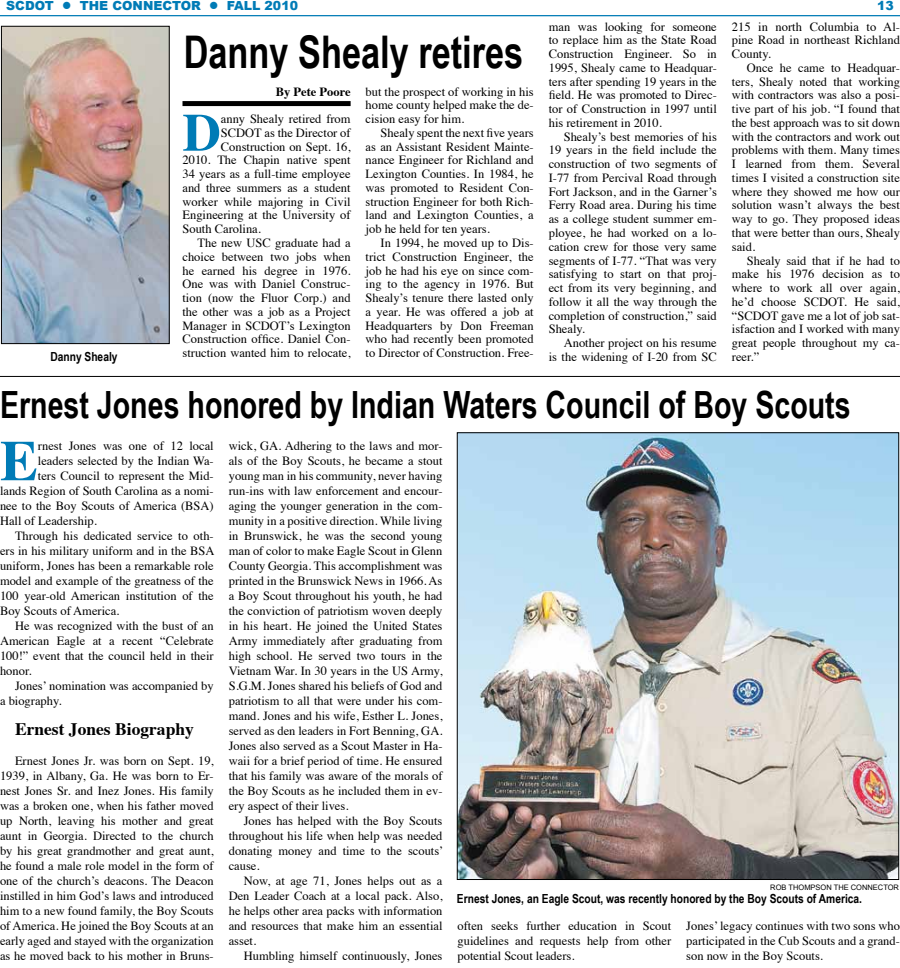
<style>
.page{position:relative;width:900px;height:968px;background:#fff}
.page>*{position:absolute;margin:0;border:0;box-sizing:border-box;transform-origin:0 0}
.t1{font:700 56.88px "Times";color:#007bb6}
.t2{font:700 53.25px "Times";color:#007bb6}
.t3{font:700 45px "Arial Narrow";color:#000;scale:.93 1}
.t4{font:700 37.5px "Arial Narrow";color:#000;scale:.93 1}
.t5{font:700 17.5px "Times";color:#000}
.t6{font:12.5px/13.8px "Times";color:#000;text-align:justify}
.t7{font:700 12.5px "Arial Narrow";color:#000}
.t8{font:900 12.5px "Arial";color:#007bb6}
.t9{font:700 12.5px "Times";color:#000}
.t10{font:7.5px "Arial";color:#000}
</style>
<div class="page">
<div style="left:182px;top:101px;width:169px;height:5px;background:#000"></div>
<hr style="left:0;top:15px;width:900px;height:1px;background:#007bb6">
<img style="left:459px;top:434px;width:438px;height:443px">
<img style="left:3px;top:28px;width:165px;height:314px">
<div style="left:1px;top:26px;width:169px;height:318px;border:1px solid #000"></div>
<hr style="left:0;top:376px;width:900px;height:1px;background:#000">
<p class="t8" style="left:6px;top:-2px;width:293px">SCDOT ● THE CONNECTOR ● FALL 2010</p>
<p class="t8" style="left:877px;top:-2px;width:18px">13</p>
<p class="t6" style="left:732px;top:18px;width:170px">215 in north Columbia to Al&shy;pine Road in northeast Richland County.</p>
<p class="t6" style="left:732px;top:60px;width:170px;text-indent:15px">Once he came to Headquar&shy;ters, Shealy noted that working with contractors was also a posi&shy;tive part of his job. “I found that the best approach was to sit down with the contractors and work out problems with them. Many times I learned from them. Several times I visited a construction site where they showed me how our solution wasn’t always the best way to go. They proposed ideas that were better than ours, Shealy said.</p>
<p class="t6" style="left:732px;top:252px;width:170px;text-indent:15px">Shealy said that if he had to make his 1976 decision as to where to work all over again, he’d choose SCDOT. He said, “SCDOT gave me a lot of job sat&shy;isfaction and I worked with many great people throughout my ca&shy;reer.”</p>
<p class="t4" style="left:0;top:383px;width:916px">Ernest Jones honored by Indian Waters Council of Boy Scouts</p>
<p class="t6" style="left:549px;top:18px;width:170px">man was looking for someone to replace him as the State Road Construction Engineer. So in 1995, Shealy came to Headquar&shy;ters after spending 19 years in the field. He was promoted to Direc&shy;tor of Construction in 1997 until his retirement in 2010.</p>
<p class="t6" style="left:549px;top:128px;width:170px;text-indent:15px">Shealy’s best memories of his 19 years in the field include the construction of two segments of I-77 from Percival Road through Fort Jackson, and in the Garner’s Ferry Road area. During his time as a college student summer em&shy;ployee, he had worked on a lo&shy;cation crew for those very same segments of I-77. “That was very satisfying to start on that proj&shy;ect from its very beginning, and follow it all the way through the completion of construction,” said Shealy.</p>
<p class="t6" style="left:549px;top:335px;width:170px;text-align:right">Another project on his resume<br>is the widening of I-20 from SC</p>
<p class="t3" style="left:184px;top:26px;width:367px">Danny Shealy retires</p>
<p class="t6" style="left:366px;top:83px;width:170px">but the prospect of working in his home county helped make the de&shy;cision easy for him.</p>
<p class="t6" style="left:366px;top:125px;width:170px;text-indent:15px">Shealy spent the next five years as an Assistant Resident Mainte&shy;nance Engineer for Richland and Lexington Counties. In 1984, he was promoted to Resident Con&shy;struction Engineer for both Rich&shy;land and Lexington Counties, a job he held for ten years.</p>
<p class="t6" style="left:366px;top:235px;width:170px;text-indent:15px">In 1994, he moved up to Dis&shy;trict Construction Engineer, the job he had his eye on since com&shy;ing to the agency in 1976. But Shealy’s tenure there lasted only a year. He was offered a job at Headquarters by Don Freeman who had recently been promoted to Director of Construction. Free-</p>
<p class="t9" style="left:276px;top:79px;width:76px">By Pete Poore</p>
<p class="t2" style="left:182px;top:82px;width:40px">D</p>
<p class="t6" style="left:221px;top:111px;width:131px">anny Shealy retired from</p>
<p class="t6" style="left:221px;top:125px;width:131px">SCDOT as the Director of</p>
<p class="t6" style="left:221px;top:138px;width:131px">Construction on Sept. 16,</p>
<p class="t6" style="left:182px;top:152px;width:170px">2010. The Chapin native spent</p>
<p class="t6" style="left:182px;top:166px;width:170px">34 years as a full-time employee</p>
<p class="t6" style="left:182px;top:180px;width:170px">and three summers as a student</p>
<p class="t6" style="left:182px;top:193px;width:170px">worker while majoring in Civil</p>
<p class="t6" style="left:182px;top:207px;width:170px">Engineering at the University of</p>
<p class="t6" style="left:182px;top:221px;width:80px">South Carolina.</p>
<p class="t6" style="left:182px;top:235px;width:170px;text-indent:15px">The new USC graduate had a choice between two jobs when he earned his degree in 1976.<br>One was with Daniel Construc&shy;tion (now the Fluor Corp.) and the other was a job as a Project Manager in SCDOT’s Lexington Construction office. Daniel Con&shy;struction wanted him to relocate,</p>
<p class="t7" style="left:50px;top:349px;width:69px">Danny Shealy</p>
<p class="t1" style="left:0;top:406px;width:39px">E</p>
<p class="t6" style="left:38px;top:438px;width:177px">rnest Jones was one of 12 local</p>
<p class="t6" style="left:38px;top:453px;width:177px">leaders selected by the Indian Wa-</p>
<p class="t6" style="left:38px;top:468px;width:177px">ters Council to represent the Mid-</p>
<p class="t6" style="left:0;top:483px;width:215px">lands Region of South Carolina as a nomi-</p>
<p class="t6" style="left:0;top:498px;width:215px">nee to the Boy Scouts of America (BSA)</p>
<p class="t6" style="left:0;top:513px;width:98px">Hall of Leadership.</p>
<p class="t6" style="left:0;top:527px;width:216px;line-height:15px;text-indent:15px">Through his dedicated service to oth&shy;ers in his military uniform and in the BSA uniform, Jones has been a remarkable role model and example of the greatness of the 100 year-old American institution of the Boy Scouts of America.</p>
<p class="t6" style="left:0;top:617px;width:215px;line-height:15px;text-indent:15px">He was recognized with the bust of an American Eagle at a recent “Celebrate 100!” event that the council held in their honor.</p>
<p class="t6" style="left:0;top:677px;width:215px;line-height:15px;text-indent:15px">Jones’ nomination was accompanied by a biography.</p>
<p class="t5" style="left:15px;top:712px;width:180px">Ernest Jones Biography</p>
<p class="t6" style="left:0;top:752px;width:215px;line-height:15px;text-indent:15px">Ernest Jones Jr. was born on Sept. 19, 1939, in Albany, Ga. He was born to Er&shy;nest Jones Sr. and Inez Jones. His family was a broken one, when his father moved up North, leaving his mother and great aunt in Georgia. Directed to the church by his great grandmother and great aunt, he found a male role model in the form of one of the church’s deacons. The Deacon instilled in him God’s laws and introduced him to a new found family, the Boy Scouts of America. He joined the Boy Scouts at an early aged and stayed with the organization as he moved back to his mother in Bruns-</p>
<p class="t6" style="left:229px;top:437px;width:215px;line-height:15px">wick, GA. Adhering to the laws and mor&shy;als of the Boy Scouts, he became a stout young man in his community, never having run-ins with law enforcement and encour&shy;aging the younger generation in the com&shy;munity in a positive direction. While living in Brunswick, he was the second young man of color to make Eagle Scout in Glenn County Georgia. This accomplishment was printed in the Brunswick News in 1966. As a Boy Scout throughout his youth, he had the conviction of patriotism woven deeply in his heart. He joined the United States Army immediately after graduating from high school. He served two tours in the Vietnam War. In 30 years in the US Army, S.G.M. Jones shared his beliefs of God and patriotism to all that were under his com&shy;mand. Jones and his wife, Esther L. Jones, served as den leaders in Fort Benning, GA.<br>Jones also served as a Scout Master in Ha&shy;waii for a brief period of time. He ensured that his family was aware of the morals of the Boy Scouts as he included them in ev&shy;ery aspect of their lives.</p>
<p class="t6" style="left:229px;top:812px;width:216px;line-height:15px;text-indent:15px">Jones has helped with the Boy Scouts throughout his life when help was needed donating money and time to the scouts’ cause.</p>
<p class="t6" style="left:229px;top:872px;width:215px;line-height:15px;text-indent:15px">Now, at age 71, Jones helps out as a Den Leader Coach at a local pack. Also, he helps other area packs with information and resources that make him an essential asset.</p>
<p class="t6" style="left:244px;top:948px;width:200px">Humbling himself continuously, Jones</p>
<p class="t10" style="left:770px;top:882px;width:130px">ROB THOMPSON THE CONNECTOR</p>
<p class="t7" style="left:457px;top:891px;width:407px">Ernest Jones, an Eagle Scout, was recently honored by the Boy Scouts of America.</p>
<p class="t6" style="left:458px;top:917px;width:215px;line-height:15px">often seeks further education in Scout guidelines and requests help from other potential Scout leaders.</p>
<p class="t6" style="left:686px;top:917px;width:215px;line-height:15px">Jones’ legacy continues with two sons who participated in the Cub Scouts and a grand&shy;son now in the Boy Scouts.</p>
</div>
